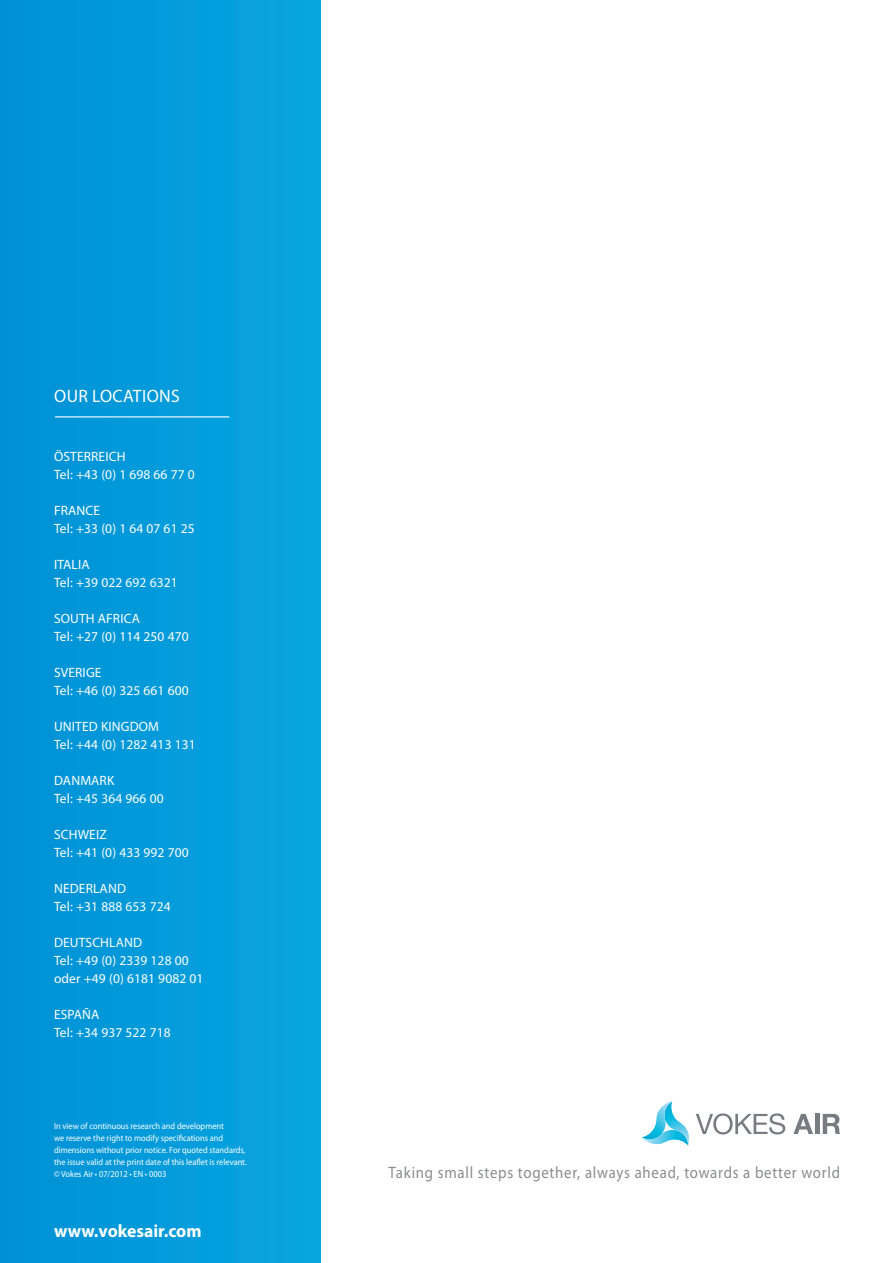
<style>
.page{position:relative;width:893px;height:1263px;background:#fff}
.page>*{position:absolute;margin:0;border:0;box-sizing:border-box;transform-origin:0 0}
.t1{font:700 18px "Myriad Pro";color:#fff}
.t2{font:18px "Myriad Pro";letter-spacing:.02em;color:#fff}
.t3{font:16.5px "Myriad Pro";letter-spacing:.05em;color:#8b8c8c;scale:.9 1}
.t4{font:13.5px/18px "Myriad Pro";letter-spacing:.01em;color:#fff}
.t5{font:9px/12px "Myriad Pro";color:#fff;scale:.93 1}
</style>
<div class="page">
<div style="left:0;top:0;width:321px;height:1263px;background:#009bdb"></div>
<svg style="left:642px;top:1101px;width:47px;height:45px"></svg>
<svg style="left:696px;top:1113px;width:89px;height:21px"></svg>
<svg style="left:793px;top:1114px;width:20px;height:20px"></svg>
<hr style="left:815px;top:1114px;width:4px;height:20px;background:#787c82">
<svg style="left:823px;top:1114px;width:17px;height:20px"></svg>
<hr style="left:55px;top:416px;width:174px;height:1px;background:#fff">
<h1 class="t2" style="left:54px;top:385px;width:127px">OUR LOCATIONS</h1>
<p class="t4" style="left:54px;top:447px;width:142px">ÖSTERREICH<br>Tel: +43 (0) 1 698 66 77 0</p>
<p class="t4" style="left:54px;top:501px;width:142px">FRANCE<br>Tel: +33 (0) 1 64 07 61 25</p>
<p class="t4" style="left:54px;top:555px;width:125px">ITALIA<br>Tel: +39 022 692 6321</p>
<p class="t4" style="left:54px;top:609px;width:136px">SOUTH AFRICA<br>Tel: +27 (0) 114 250 470</p>
<p class="t4" style="left:54px;top:663px;width:136px">SVERIGE<br>Tel: +46 (0) 325 661 600</p>
<p class="t4" style="left:54px;top:717px;width:143px">UNITED KINGDOM<br>Tel: +44 (0) 1282 413 131</p>
<p class="t4" style="left:54px;top:771px;width:111px">DANMARK<br>Tel: +45 364 966 00</p>
<p class="t4" style="left:54px;top:825px;width:136px">SCHWEIZ<br>Tel: +41 (0) 433 992 700</p>
<p class="t4" style="left:54px;top:879px;width:118px">NEDERLAND<br>Tel: +31 888 653 724</p>
<p class="t4" style="left:54px;top:933px;width:151px">DEUTSCHLAND<br>Tel: +49 (0) 2339 128 00 oder +49 (0) 6181 9082 01</p>
<p class="t4" style="left:54px;top:1005px;width:118px">ESPAÑA<br>Tel: +34 937 522 718</p>
<p class="t5" style="left:54px;top:1120px;width:209px">In view of continuous research and development<br>we reserve the right to modify specifications and dimensions without prior notice. For quoted standards, the issue valid at the print date of this leaflet is relevant. © Vokes Air • 07/2012 • EN • 0003</p>
<h1 class="t1" style="left:54px;top:1219px;width:149px">www.vokesair.com</h1>
<p class="t3" style="left:389px;top:1162px;width:503px">Taking small steps together, always ahead, towards a better world</p>
</div>
